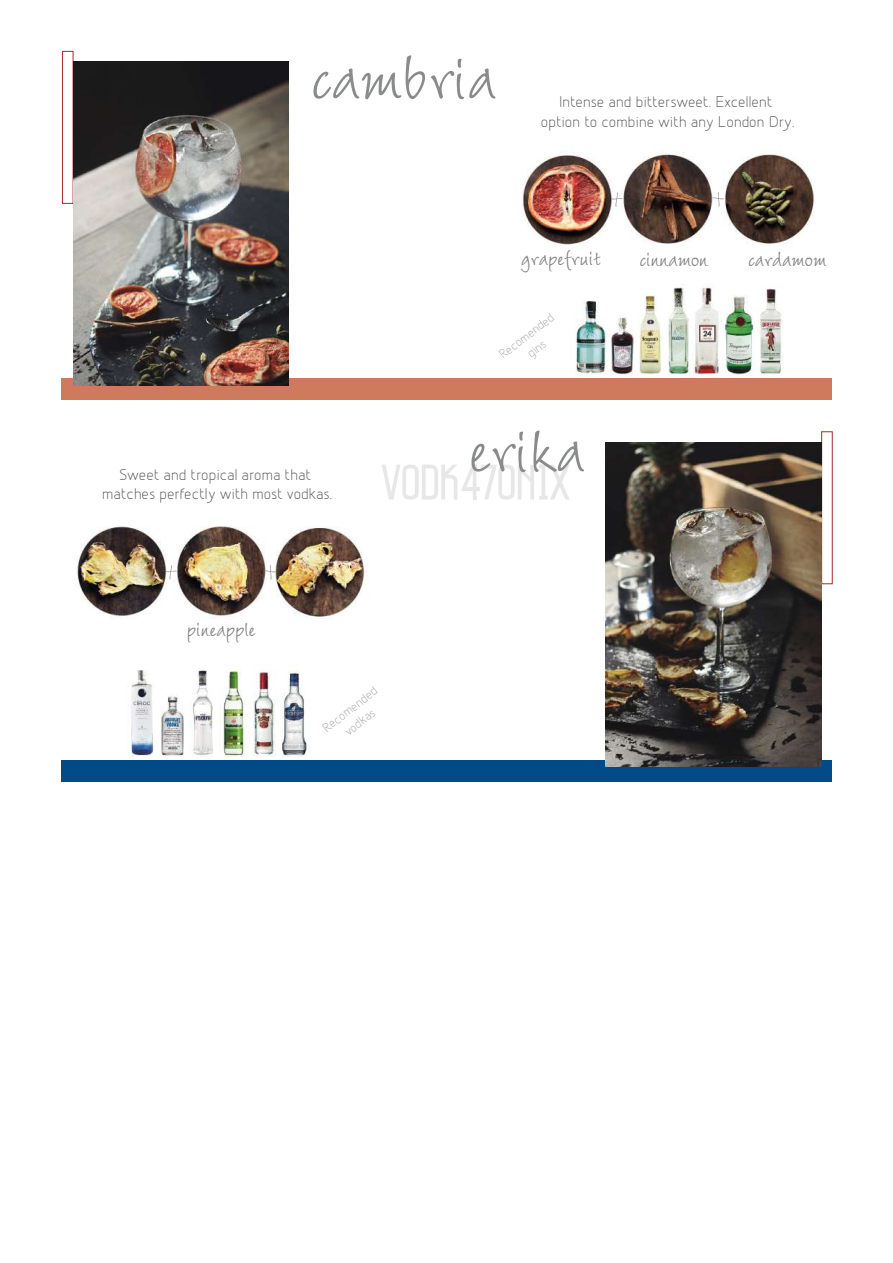
<style>
.page{position:relative;width:893px;height:1263px;background:#fff}
.page>*{position:absolute;margin:0;border:0;box-sizing:border-box;transform-origin:0 0}
.t1{font:31.5px "Wiesbaden Swing";color:#808080}
.t2{font:16.5px/19.8px "Designio";color:#4d4d4d;text-align:center}
.t3{font:13.5px/16.2px "Designio";color:#a1a1a1;text-align:center}
</style>
<div class="page">
<div style="left:62px;top:51px;width:11px;height:153px;border:1px solid #af272d"></div>
<img style="left:575px;top:284px;width:208px;height:93px">
<img style="left:61px;top:669px;width:250px;height:102px">
<div style="left:62px;top:378px;width:770px;height:21px;background:#ce7a5d"></div>
<div style="left:62px;top:760px;width:770px;height:22px;background:#004a87"></div>
<img style="left:605px;top:442px;width:217px;height:324px">
<img style="left:73px;top:62px;width:216px;height:323px">
<svg style="left:313px;top:55px;width:112px;height:44px"></svg>
<svg style="left:431px;top:59px;width:64px;height:40px"></svg>
<svg style="left:382px;top:431px;width:202px;height:69px"></svg>
<img style="left:522px;top:153px;width:293px;height:92px">
<svg style="left:611px;top:192px;width:12px;height:15px"></svg>
<svg style="left:713px;top:192px;width:11px;height:15px"></svg>
<img style="left:77px;top:526px;width:291px;height:91px">
<svg style="left:165px;top:565px;width:12px;height:15px"></svg>
<svg style="left:265px;top:565px;width:11px;height:15px"></svg>
<p class="t2" style="left:102px;top:465px;width:232px">Sweet and tropical aroma that matches perfectly with most vodkas.</p>
<h1 class="t1" style="left:187px;top:609px;width:70px">pineapple</h1>
<p class="t3" style="left:319px;top:723px;width:67px;rotate:-38deg">Recomended vodkas</p>
<p class="t2" style="left:541px;top:92px;width:255px">Intense and bittersweet. Excellent option to combine with any London Dry.</p>
<h1 class="t1" style="left:521px;top:238px;width:188px">grapefruit cinnamon</h1>
<h1 class="t1" style="left:748px;top:238px;width:80px">cardamom</h1>
<p class="t3" style="left:496px;top:350px;width:67px;rotate:-38deg">Recomended gins</p>
</div>
